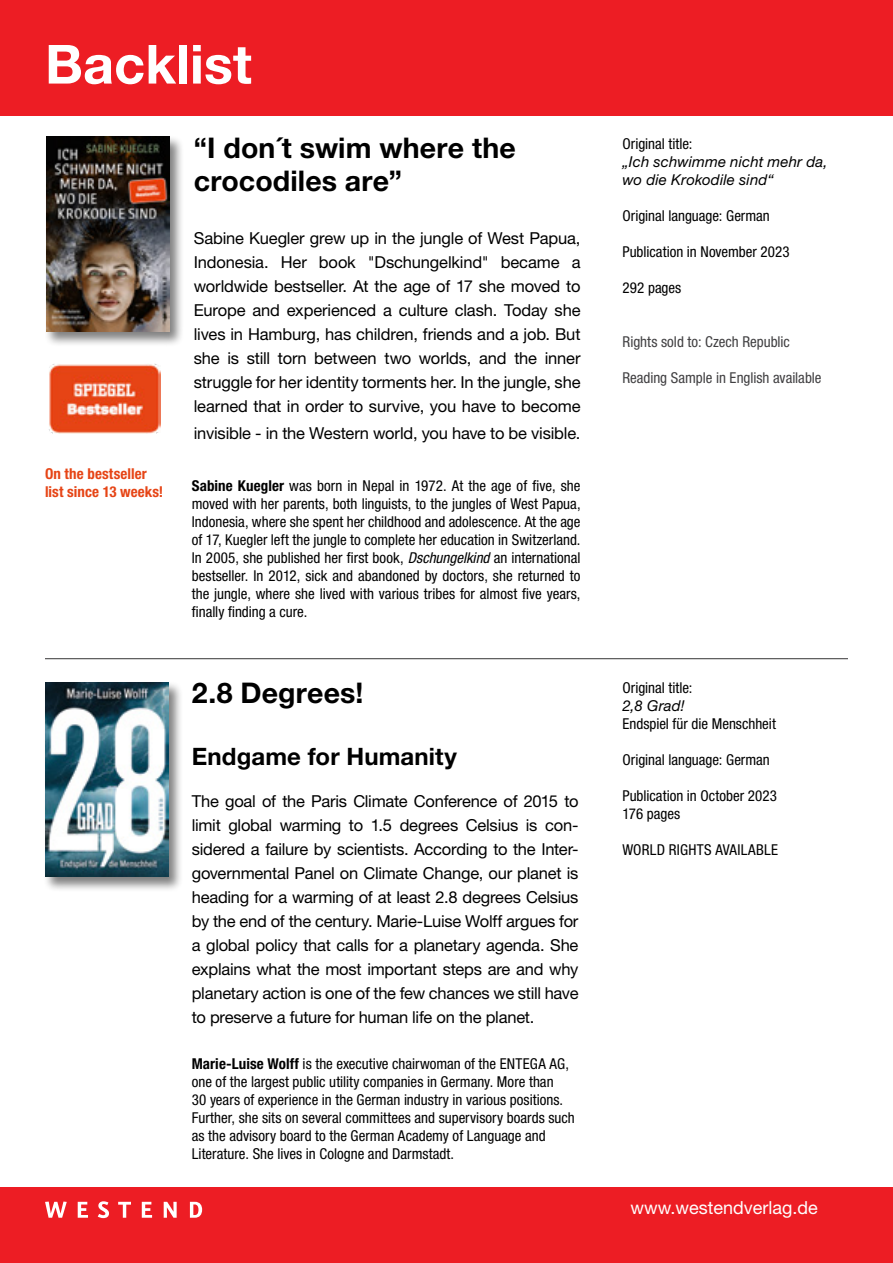
<style>
.page{position:relative;width:893px;height:1263px;background:#fff}
.page>*{position:absolute;margin:0;border:0;box-sizing:border-box;transform-origin:0 0}
.t1{font:700 54px "Helvetica Neue LT Std";color:#fff}
.t2{font:700 28.5px/33px "Helvetica Neue LT Std";letter-spacing:.005em;color:#000}
.t3{font:700 24px "Helvetica Neue LT Std";letter-spacing:.005em;color:#000}
.t4{font:18px "Helvetica Neue LT Std";color:#fff}
.t5{font:16.5px/24px "Helvetica Neue LT Std";letter-spacing:-.01em;color:#000;text-align:justify}
.t6{font:condensed 15px/18px "Helvetica Neue LT Std";color:#000}
.t7{font:condensed 15px "Helvetica Neue LT Std";letter-spacing:-.005em;color:#414042}
.t8{font:italic 15px/18px "Helvetica Neue LT Std";letter-spacing:.01em;color:#000}
.t9{font:700 condensed 15px/18px "Helvetica Neue LT Std";letter-spacing:.005em;color:#e64415}
.t10{font:condensed 15px "Helvetica Neue LT Std";letter-spacing:.02em;color:#000}
.s1{font-weight:700}
.s2{font-style:italic}
</style>
<div class="page">
<div style="left:0;top:1188px;width:893px;height:75px;background:#ed1d24"></div>
<div style="left:0;top:0;width:893px;height:115px;background:#ed1d24"></div>
<svg style="left:45px;top:1201px;width:22px;height:17px"></svg>
<svg style="left:78px;top:1202px;width:10px;height:16px"></svg>
<svg style="left:98px;top:1201px;width:11px;height:17px"></svg>
<svg style="left:118px;top:1202px;width:13px;height:16px"></svg>
<svg style="left:142px;top:1202px;width:10px;height:16px"></svg>
<svg style="left:164px;top:1202px;width:13px;height:16px"></svg>
<svg style="left:190px;top:1202px;width:12px;height:16px"></svg>
<hr style="left:45px;top:658px;width:803px;height:1px;background:#414042">
<div style="left:45px;top:135px;width:139px;height:212px;background:#000;opacity:.5"></div>
<img style="left:46px;top:137px;width:124px;height:194px">
<div style="left:43px;top:681px;width:140px;height:210px;background:#000;opacity:.5"></div>
<img style="left:45px;top:683px;width:123px;height:194px">
<img style="left:49px;top:364px;width:112px;height:69px">
<h1 class="t1" style="left:45px;top:31px;width:208px">Backlist</h1>
<h2 class="t2" style="left:194px;top:131px;width:324px">“I don´t swim where the crocodiles are”</h2>
<p class="t9" style="left:45px;top:465px;width:120px">On the bestseller list since 13 weeks!</p>
<p class="t5" style="left:194px;top:226px;width:388px">Sabine Kuegler grew up in the jungle of West Papua, Indonesia. Her book "Dschungelkind" became a worldwide bestseller. At the age of 17 she moved to Europe and experienced a culture clash. Today she lives in Hamburg, has children, friends and a job. But she is still torn between two worlds, and the inner struggle for her identity torments her. In the jungle, she learned that in order to survive, you have to become</p>
<p class="t5" style="left:194px;top:421px;width:388px">invisible - in the Western world, you have to be visible.</p>
<p class="t6" style="left:192px;top:476px;width:390px;text-align:justify"><span class="s1">Sabine Kuegler</span> was born in Nepal in 1972. At the age of five, she moved with her parents, both linguists, to the jungles of West Papua, Indonesia, where she spent her childhood and adolescence. At the age of 17, Kuegler left the jungle to complete her education in Switzerland.<br>In 2005, she published her first book, <span class="s2">Dschungelkind</span> an international bestseller. In 2012, sick and abandoned by doctors, she returned to the jungle, where she lived with various tribes for almost five years, finally finding a cure.</p>
<h2 class="t2" style="left:192px;top:676px;width:173px">2.8 Degrees!</h2>
<h3 class="t3" style="left:192px;top:741px;width:267px">Endgame for Humanity</h3>
<p class="t5" style="left:192px;top:788px;width:388px">The goal of the Paris Climate Conference of 2015 to limit global warming to 1.5 degrees Celsius is con&shy;sidered a failure by scientists. According to the Inter&shy;governmental Panel on Climate Change, our planet is heading for a warming of at least 2.8 degrees Celsius by the end of the century. Marie-Luise Wolff argues for a global policy that calls for a planetary agenda. She explains what the most important steps are and why planetary action is one of the few chances we still have to preserve a future for human life on the planet.</p>
<p class="t6" style="left:192px;top:1054px;width:385px"><span class="s1">Marie-Luise Wolff</span> is the executive chairwoman of the ENTEGA AG, one of the largest public utility companies in Germany. More than<br>30 years of experience in the German industry in various positions.<br>Further, she sits on several committees and supervisory boards such as the advisory board to the German Academy of Language and Literature. She lives in Cologne and Darmstadt.</p>
<p class="t6" style="left:622px;top:134px;width:72px">Original title:</p>
<p class="t8" style="left:622px;top:152px;width:207px">„Ich schwimme nicht mehr da, wo die Krokodile sind“</p>
<p class="t6" style="left:622px;top:206px;width:149px">Original language: German</p>
<p class="t6" style="left:622px;top:242px;width:169px">Publication in November 2023</p>
<p class="t6" style="left:622px;top:278px;width:60px">292 pages</p>
<p class="t7" style="left:622px;top:333px;width:169px">Rights sold to: Czech Republic</p>
<p class="t7" style="left:622px;top:369px;width:201px">Reading Sample in English available</p>
<p class="t6" style="left:622px;top:679px;width:72px">Original title:</p>
<p class="t8" style="left:622px;top:697px;width:64px">2,8 Grad!</p>
<p class="t6" style="left:622px;top:715px;width:155px">Endspiel für die Menschheit</p>
<p class="t6" style="left:622px;top:751px;width:149px">Original language: German</p>
<p class="t6" style="left:622px;top:787px;width:156px">Publication in October 2023<br>176 pages</p>
<p class="t10" style="left:622px;top:841px;width:157px">WORLD RIGHTS AVAILABLE</p>
<p class="t4" style="left:631px;top:1197px;width:189px">www.westendverlag.de</p>
</div>
